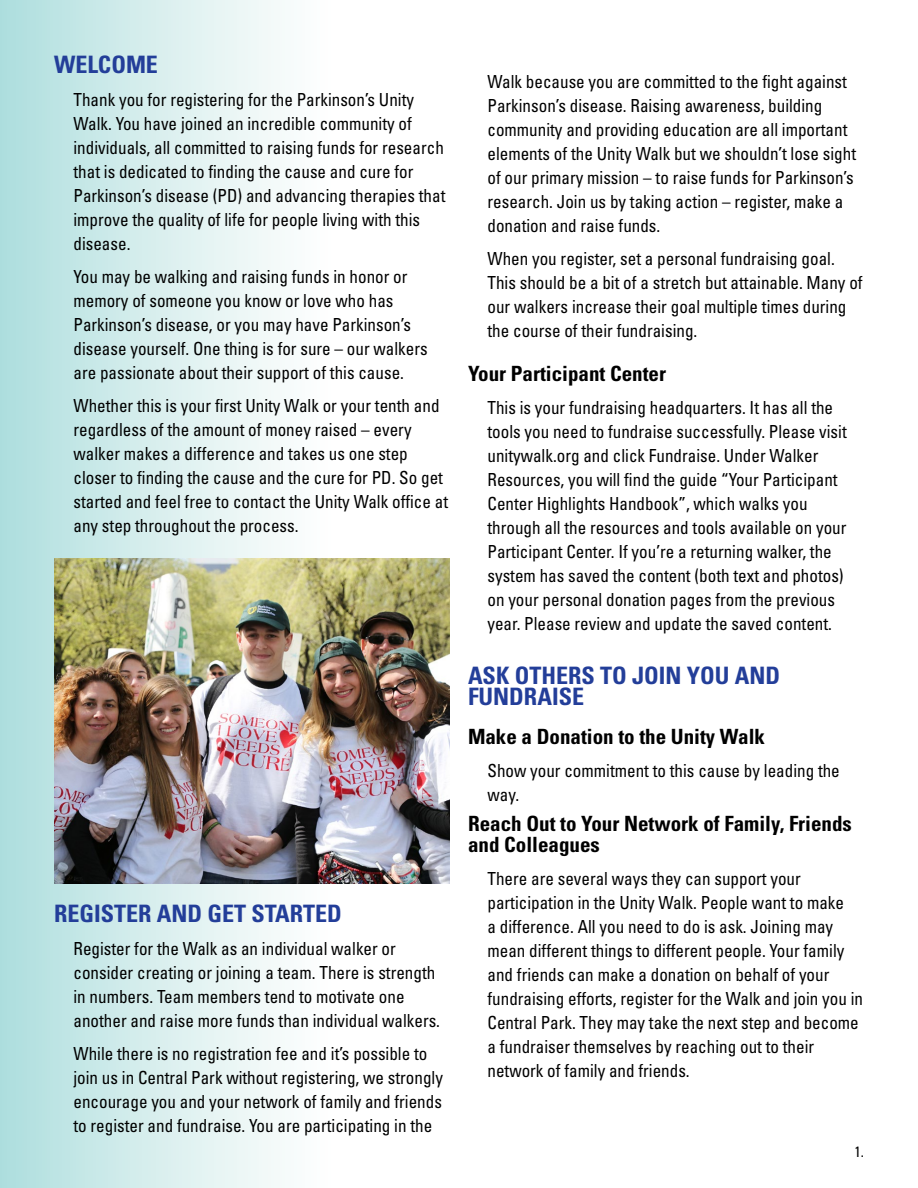
<style>
.page{position:relative;width:918px;height:1188px;background:#fff}
.page>*{position:absolute;margin:0;border:0;box-sizing:border-box;transform-origin:0 0}
.t1{font:700 condensed 24px/21px "Univers";color:#233e99}
.t2{font:700 condensed 21px/21px "Univers";color:#000}
.t3{font:condensed 18px/24px "Univers";color:#000;scale:.95 1}
.t4{font:condensed 15px "Univers";color:#000;scale:.95 1}
</style>
<div class="page">
<svg style="left:0;top:0;width:280px;height:1188px"></svg>
<img style="left:54px;top:558px;width:396px;height:326px">
<h1 class="t1" style="left:54px;top:54px;width:105px">WELCOME</h1>
<p class="t3" style="left:74px;top:87px;width:393px">Thank you for registering for the Parkinson’s Unity Walk. You have joined an incredible community of individuals, all committed to raising funds for research that is dedicated to finding the cause and cure for Parkinson’s disease (PD) and advancing therapies that improve the quality of life for people living with this disease.</p>
<p class="t3" style="left:74px;top:264px;width:374px">You may be walking and raising funds in honor or memory of someone you know or love who has Parkinson’s disease, or you may have Parkinson’s disease yourself. One thing is for sure – our walkers are passionate about their support of this cause.</p>
<p class="t3" style="left:74px;top:393px;width:396px">Whether this is your first Unity Walk or your tenth and regardless of the amount of money raised – every walker makes a difference and takes us one step closer to finding the cause and the cure for PD. So get started and feel free to contact the Unity Walk office at any step throughout the process.</p>
<h1 class="t1" style="left:54px;top:903px;width:289px">REGISTER AND GET STARTED</h1>
<p class="t3" style="left:74px;top:936px;width:387px">Register for the Walk as an individual walker or consider creating or joining a team. There is strength in numbers. Team members tend to motivate one another and raise more funds than individual walkers.</p>
<p class="t3" style="left:74px;top:1041px;width:390px">While there is no registration fee and it’s possible to join us in Central Park without registering, we strongly encourage you and your network of family and friends to register and fundraise. You are participating in the</p>
<p class="t3" style="left:488px;top:70px;width:390px">Walk because you are committed to the fight against Parkinson’s disease. Raising awareness, building community and providing education are all important elements of the Unity Walk but we shouldn’t lose sight of our primary mission – to raise funds for Parkinson’s research. Join us by taking action – register, make a donation and raise funds.</p>
<p class="t3" style="left:488px;top:246px;width:396px">When you register, set a personal fundraising goal.<br>This should be a bit of a stretch but attainable. Many of our walkers increase their goal multiple times during the course of their fundraising.</p>
<p class="t2" style="left:468px;top:363px;width:200px">Your Participant Center</p>
<p class="t3" style="left:488px;top:395px;width:380px">This is your fundraising headquarters. It has all the tools you need to fundraise successfully. Please visit unitywalk.org and click Fundraise. Under Walker Resources, you will find the guide “Your Participant Center Highlights Handbook”, which walks you through all the resources and tools available on your Participant Center. If you’re a returning walker, the system has saved the content (both text and photos) on your personal donation pages from the previous year. Please review and update the saved content.</p>
<h1 class="t1" style="left:468px;top:665px;width:314px">ASK OTHERS TO JOIN YOU AND<br>FUNDRAISE</h1>
<p class="t2" style="left:468px;top:726px;width:299px">Make a Donation to the Unity Walk</p>
<p class="t3" style="left:488px;top:758px;width:372px">Show your commitment to this cause by leading the way.</p>
<p class="t2" style="left:468px;top:813px;width:385px">Reach Out to Your Network of Family, Friends and Colleagues</p>
<p class="t3" style="left:488px;top:866px;width:397px">There are several ways they can support your participation in the Unity Walk. People want to make<br>a difference. All you need to do is ask. Joining may mean different things to different people. Your family and friends can make a donation on behalf of your fundraising efforts, register for the Walk and join you in Central Park. They may take the next step and become a fundraiser themselves by reaching out to their network of family and friends.</p>
<p class="t4" style="left:855px;top:1142px;width:11px">1.</p>
</div>
